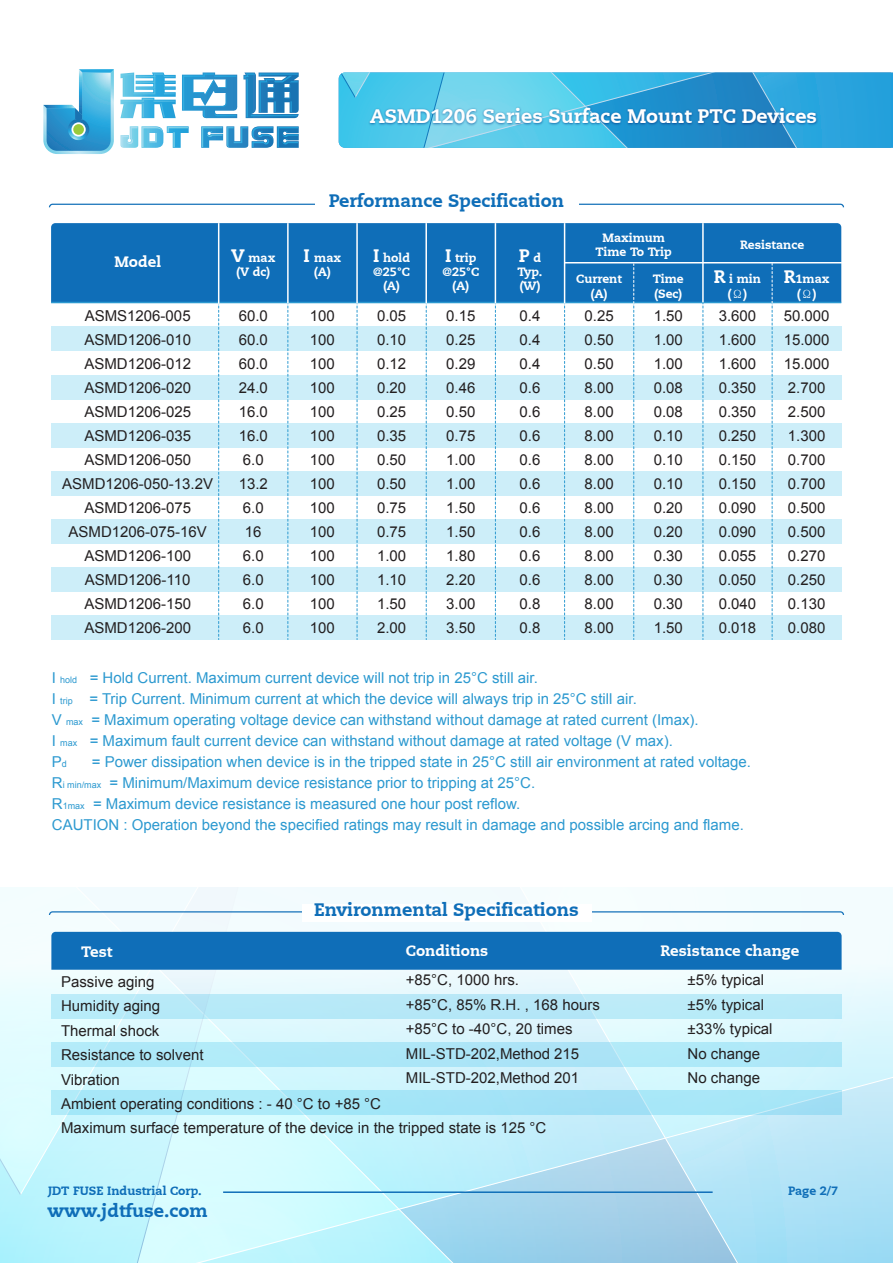
<style>
.page{position:relative;width:893px;height:1263px;background:#fff}
.page>*{position:absolute;margin:0;border:0;box-sizing:border-box;transform-origin:0 0}
.t1{font:800 19.5px "Caecilia LT";color:#fff}
.t2{font:800 18px "Caecilia LT";color:#0f6eb8}
.t3{font:800 18px "Caecilia LT";color:#fff}
.t4{font:15px/24px "Arial";color:#231f20;text-align:justify}
.t5{font:15px/21px "Arial";color:#2c99d0}
.t6{font:800 15px "Caecilia LT";color:#fff}
.t7{font:800 12px/14.4px "Caecilia LT";color:#fff;text-align:center}
.t8{font:800 12px "Caecilia LT";color:#0f6eb8}
.s1{font-size:18px}
.s2{font-size:12px}
.s3{font-family:"Adobe Song Std";font-weight:300}
.s4{font-size:9px}
</style>
<div class="page">
<svg style="left:0;top:887px;width:19px;height:259px"></svg>
<svg style="left:844px;top:887px;width:47px;height:376px"></svg>
<svg style="left:19px;top:887px;width:30px;height:309px"></svg>
<svg style="left:0;top:1146px;width:22px;height:50px"></svg>
<div style="left:51px;top:615px;width:790px;height:24px;background:#cdeef9"></div>
<svg style="left:120px;top:126px;width:179px;height:22px"></svg>
<svg style="left:120px;top:72px;width:179px;height:46px"></svg>
<svg style="left:43px;top:69px;width:71px;height:85px"></svg>
<svg style="left:71px;top:122px;width:15px;height:15px"></svg>
<div style="left:73px;top:124px;width:11px;height:11px;background:#9aca3b;border-radius:50%"></div>
<svg style="left:49px;top:887px;width:795px;height:376px;background:#b4e1f3"></svg>
<svg style="left:339px;top:72px;width:554px;height:76px;background:#3eb2df"></svg>
<img style="left:367px;top:104px;width:454px;height:28px">
<svg style="left:49px;top:204px;width:795px;height:3px"></svg>
<div style="left:315px;top:197px;width:263px;height:17px;background:#fff"></div>
<div style="left:51px;top:327px;width:790px;height:24px;background:#cdeef9"></div>
<div style="left:51px;top:375px;width:790px;height:24px;background:#cdeef9"></div>
<div style="left:51px;top:423px;width:790px;height:24px;background:#cdeef9"></div>
<div style="left:51px;top:471px;width:790px;height:24px;background:#cdeef9"></div>
<div style="left:51px;top:519px;width:790px;height:24px;background:#cdeef9"></div>
<div style="left:51px;top:567px;width:790px;height:24px;background:#cdeef9"></div>
<div style="left:51px;top:223px;width:790px;height:79px;background:#0f6eb8"></div>
<svg style="left:218px;top:304px;width:1px;height:335px"></svg>
<svg style="left:288px;top:304px;width:1px;height:335px"></svg>
<svg style="left:357px;top:304px;width:1px;height:335px"></svg>
<svg style="left:426px;top:304px;width:1px;height:335px"></svg>
<svg style="left:495px;top:304px;width:1px;height:335px"></svg>
<svg style="left:564px;top:304px;width:1px;height:335px"></svg>
<svg style="left:703px;top:303px;width:1px;height:336px"></svg>
<hr style="left:51px;top:302px;width:790px;height:1px;background:#2c99d0">
<hr style="left:565px;top:262px;width:277px;height:1px;background:#fff">
<hr style="left:702px;top:223px;width:2px;height:79px;background:#fff">
<hr style="left:218px;top:223px;width:1px;height:81px;background:#fff">
<hr style="left:287px;top:223px;width:2px;height:81px;background:#fff">
<hr style="left:356px;top:223px;width:2px;height:81px;background:#fff">
<hr style="left:425px;top:223px;width:2px;height:81px;background:#fff">
<hr style="left:495px;top:223px;width:1px;height:81px;background:#fff">
<hr style="left:564px;top:223px;width:1px;height:81px;background:#fff">
<svg style="left:633px;top:264px;width:1px;height:375px"></svg>
<svg style="left:772px;top:264px;width:1px;height:375px"></svg>
<hr style="left:223px;top:1191px;width:490px;height:2px;background:#0f6eb8">
<h1 class="t1" style="left:370px;top:104px;width:449px">ASMD1206 Series Surface Mount PTC Devices</h1>
<p class="t2" style="left:329px;top:190px;width:237px">Performance Specification</p>
<p class="t6" style="left:114px;top:252px;width:48px">Model</p>
<p class="t7" style="left:231px;top:250px;width:46px"><span class="s1">V</span> max (V dc)</p>
<p class="t7" style="left:303px;top:250px;width:39px"><span class="s1">I</span> max (A)</p>
<p class="t7" style="left:373px;top:250px;width:38px"><span class="s1">I</span> hold @25°C (A)</p>
<p class="t7" style="left:442px;top:250px;width:38px"><span class="s1">I</span> trip @25°C (A)</p>
<p class="t3" style="left:519px;top:244px;width:24px">P <span class="s2">d</span></p>
<p class="t7" style="left:518px;top:265px;width:26px;text-align:left">Typ. (W)</p>
<p class="t7" style="left:596px;top:230px;width:78px">Maximum<br>Time To Trip</p>
<p class="t7" style="left:740px;top:237px;width:66px">Resistance</p>
<p class="t7" style="left:576px;top:272px;width:47px">Current (A)</p>
<p class="t7" style="left:653px;top:272px;width:32px;text-align:left">Time (Sec)</p>
<p class="t7" style="left:714px;top:272px;width:49px"><span class="s1">R</span> i min (<span class="s3">Ω</span>)</p>
<p class="t7" style="left:784px;top:272px;width:47px"><span class="s1">R</span>1max (<span class="s3">Ω</span>)</p>
<p class="t4" style="left:62px;top:304px;width:152px;text-align:center">ASMS1206-005<br>ASMD1206-010<br>ASMD1206-012<br>ASMD1206-020<br>ASMD1206-025<br>ASMD1206-035<br>ASMD1206-050<br>ASMD1206-050-13.2V<br>ASMD1206-075<br>ASMD1206-075-16V<br>ASMD1206-100<br>ASMD1206-110<br>ASMD1206-150<br>ASMD1206-200</p>
<p class="t4" style="left:239px;top:304px;width:31px;text-align:center">60.0<br>60.0<br>60.0<br>24.0<br>16.0<br>16.0<br>6.0<br>13.2<br>6.0<br>16<br>6.0<br>6.0<br>6.0<br>6.0</p>
<p class="t4" style="left:310px;top:304px;width:27px">100<br>100<br>100<br>100<br>100<br>100<br>100<br>100<br>100<br>100<br>100<br>100<br>100<br>100</p>
<p class="t4" style="left:377px;top:304px;width:31px">0.05<br>0.10<br>0.12<br>0.20<br>0.25<br>0.35<br>0.50<br>0.50<br>0.75<br>0.75<br>1.00<br>1.10<br>1.50<br>2.00</p>
<p class="t4" style="left:446px;top:304px;width:31px">0.15<br>0.25<br>0.29<br>0.46<br>0.50<br>0.75<br>1.00<br>1.00<br>1.50<br>1.50<br>1.80<br>2.20<br>3.00<br>3.50</p>
<p class="t4" style="left:520px;top:304px;width:22px">0.4<br>0.4<br>0.4<br>0.6<br>0.6<br>0.6<br>0.6<br>0.6<br>0.6<br>0.6<br>0.6<br>0.6<br>0.8<br>0.8</p>
<p class="t4" style="left:584px;top:304px;width:31px">0.25<br>0.50<br>0.50<br>8.00<br>8.00<br>8.00<br>8.00<br>8.00<br>8.00<br>8.00<br>8.00<br>8.00<br>8.00<br>8.00</p>
<p class="t4" style="left:654px;top:304px;width:31px">1.50<br>1.00<br>1.00<br>0.08<br>0.08<br>0.10<br>0.10<br>0.10<br>0.20<br>0.20<br>0.30<br>0.30<br>0.30<br>1.50</p>
<p class="t4" style="left:719px;top:304px;width:39px">3.600<br>1.600<br>1.600<br>0.350<br>0.350<br>0.250<br>0.150<br>0.150<br>0.090<br>0.090<br>0.055<br>0.050<br>0.040<br>0.018</p>
<p class="t4" style="left:784px;top:304px;width:47px;text-align:left">50.000<br>15.000<br>15.000<br>2.700<br>2.500<br>1.300<br>0.700<br>0.700<br>0.500<br>0.500<br>0.270<br>0.250<br>0.130<br>0.080</p>
<p class="t5" style="left:52px;top:667px;width:648px">I <span class="s4">hold</span> = Hold Current. Maximum current device will not trip in 25°C still air.<br>I <span class="s4">trip</span> = Trip Current. Minimum current at which the device will always trip in 25°C still air.<br>V <span class="s4">max</span> = Maximum operating voltage device can withstand without damage at rated current (Imax).<br>I <span class="s4">max</span> = Maximum fault current device can withstand without damage at rated voltage (V max).<br>P<span class="s4">d</span></p>
<p class="t5" style="left:52px;top:751px;width:701px;text-indent:40px">= Power dissipation when device is in the tripped state in 25°C still air environment at rated voltage.<br>R<span class="s4">i min/max</span> = Minimum/Maximum device resistance prior to tripping at 25°C.<br>R<span class="s4">1max</span> = Maximum device resistance is measured one hour post reflow.<br>CAUTION : Operation beyond the specified ratings may result in damage and possible arcing and flame.</p>
<p class="t2" style="left:314px;top:899px;width:266px">Environmental Specifications</p>
<p class="t6" style="left:81px;top:942px;width:33px">Test</p>
<p class="t6" style="left:406px;top:942px;width:84px">Conditions</p>
<p class="t6" style="left:661px;top:942px;width:140px">Resistance change</p>
<p class="t4" style="left:406px;top:968px;width:196px;line-height:24.5px;text-align:left">+85°C, 1000 hrs.<br>+85°C, 85% R.H. , 168 hours +85°C to -40°C, 20 times<br>MIL-STD-202,Method 215<br>MIL-STD-202,Method 201</p>
<p class="t4" style="left:688px;top:968px;width:86px;line-height:24.5px;text-align:left">±5% typical ±5% typical ±33% typical<br>No change<br>No change</p>
<p class="t4" style="left:61px;top:969px;width:487px;line-height:24.5px;text-align:left">Passive aging<br>Humidity aging<br>Thermal shock<br>Resistance to solvent<br>Vibration<br>Ambient operating conditions : - 40 °C to +85 °C<br>Maximum surface temperature of the device in the tripped state is 125 °C</p>
<p class="t8" style="left:48px;top:1183px;width:155px">JDT FUSE Industrial Corp.</p>
<p class="t2" style="left:48px;top:1199px;width:162px">www.jdtfuse.com</p>
<p class="t8" style="left:788px;top:1183px;width:52px">Page 2/7</p>
</div>
